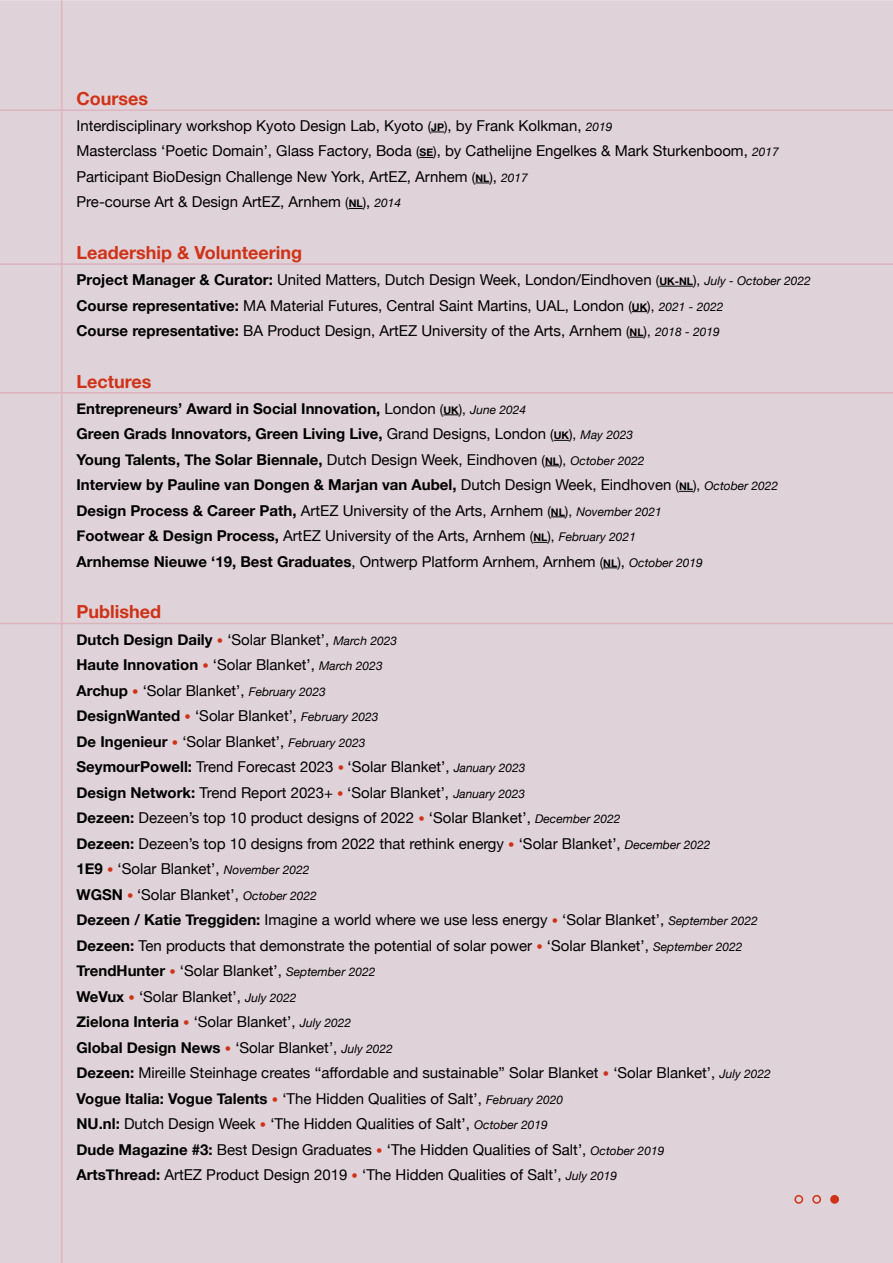
<style>
.page{position:relative;width:893px;height:1263px;background:#dfd2d8}
.page>*{position:absolute;margin:0;border:0;box-sizing:border-box;transform-origin:0 0}
.t1{font:700 18px "Helvetica Neue";color:#cf3217}
.t2{font:15px/25.5px "Helvetica Neue";color:#000}
.t3{font:700 15px/25.5px "Helvetica Neue";color:#000}
.s1{font-size:13.5px}
.s2{font-weight:700;font-size:10.5px}
.s3{font-style:italic;font-size:12px}
.s4{font-weight:700}
.s5{font-weight:400}
.s6{font-weight:400;font-size:13.5px}
.s7{font-size:10.5px}
.s8{font-weight:400;font-style:italic;font-size:12px}
.s9{font-style:italic;font-size:12.75px;color:#cf3217}
</style>
<div class="page">
<hr style="left:0;top:623px;width:893px;height:1px;background:#dbb4bd">
<hr style="left:659px;top:286px;width:34px;height:1px;background:#000">
<svg style="left:632px;top:311px;width:15px;height:1px"></svg>
<svg style="left:630px;top:337px;width:14px;height:1px"></svg>
<hr style="left:0;top:263px;width:893px;height:2px;background:#dbb4bd">
<svg style="left:443px;top:415px;width:16px;height:1px"></svg>
<svg style="left:554px;top:440px;width:15px;height:1px"></svg>
<svg style="left:545px;top:466px;width:14px;height:1px"></svg>
<svg style="left:679px;top:491px;width:14px;height:1px"></svg>
<svg style="left:551px;top:517px;width:14px;height:1px"></svg>
<svg style="left:533px;top:542px;width:14px;height:1px"></svg>
<svg style="left:603px;top:568px;width:14px;height:1px"></svg>
<hr style="left:0;top:392px;width:893px;height:1px;background:#dbb4bd">
<svg style="left:431px;top:132px;width:13px;height:1px"></svg>
<svg style="left:420px;top:157px;width:13px;height:1px"></svg>
<svg style="left:475px;top:183px;width:14px;height:1px"></svg>
<svg style="left:349px;top:208px;width:14px;height:1px"></svg>
<hr style="left:0;top:109px;width:893px;height:2px;background:#dbb4bd">
<hr style="left:61px;top:0;width:1px;height:1263px;background:#dbb4bd">
<div style="left:812px;top:1195px;width:9px;height:9px;border:2px solid #cf3217;border-radius:50%"></div>
<div style="left:794px;top:1195px;width:9px;height:9px;border:2px solid #cf3217;border-radius:50%"></div>
<div style="left:831px;top:1196px;width:7px;height:7px;background:#cf3217;border-radius:50%"></div>
<div style="left:830px;top:1195px;width:9px;height:9px;border:2px solid #cf3217;border-radius:50%"></div>
<p class="t1" style="left:77px;top:85px;width:73px">Courses</p>
<p class="t2" style="left:77px;top:114px;width:704px">Interdisciplinary workshop Kyoto Design Lab, Kyoto <span class="s1">(</span><span class="s2">JP</span><span class="s1">)</span>, by Frank Kolkman, <span class="s3">2019<br></span>Masterclass ‘Poetic Domain’, Glass Factory, Boda <span class="s1">(</span><span class="s2">SE</span><span class="s1">)</span>, by Cathelijne Engelkes &amp; Mark Sturkenboom, <span class="s3">2017<br></span>Participant BioDesign Challenge New York, ArtEZ, Arnhem <span class="s1">(</span><span class="s2">NL</span><span class="s1">)</span>, <span class="s3">2017<br></span>Pre-course Art &amp; Design ArtEZ, Arnhem <span class="s1">(</span><span class="s2">NL</span><span class="s1">)</span>, <span class="s3">2014</span></p>
<p class="t1" style="left:77px;top:238px;width:227px">Leadership &amp; Volunteering</p>
<p class="t2" style="left:77px;top:268px;width:736px"><span class="s4">Project Manager &amp; Curator:</span> United Matters, Dutch Design Week, London/Eindhoven <span class="s1">(</span><span class="s2">UK-NL</span><span class="s1">),</span> <span class="s3">July - October 2022<br></span><span class="s4">Course representative:</span> MA Material Futures, Central Saint Martins, UAL, London <span class="s1">(</span><span class="s2">UK</span><span class="s1">),</span> <span class="s3">2021 - 2022<br></span><span class="s4">Course representative:</span> BA Product Design, ArtEZ University of the Arts, Arnhem <span class="s1">(</span><span class="s2">NL</span><span class="s1">),</span> <span class="s3">2018 - 2019</span></p>
<p class="t1" style="left:77px;top:367px;width:77px">Lectures</p>
<p class="t3" style="left:77px;top:396px;width:703px">Entrepreneurs’ Award in Social Innovation, <span class="s5">London</span> <span class="s6">(</span><span class="s7">UK</span><span class="s6">),</span> <span class="s8">June 2024<br></span>Green Grads Innovators, Green Living Live, <span class="s5">Grand Designs, London</span> <span class="s6">(</span><span class="s7">UK</span><span class="s6">),</span> <span class="s8">May 2023<br></span>Young Talents, The Solar Biennale, <span class="s5">Dutch Design Week, Eindhoven</span> <span class="s6">(</span><span class="s7">NL</span><span class="s6">),</span> <span class="s8">October 2022<br></span>Interview by Pauline van Dongen &amp; Marjan van Aubel, <span class="s5">Dutch Design Week, Eindhoven</span> <span class="s6">(</span><span class="s7">NL</span><span class="s6">),</span> <span class="s8">October 2022<br></span>Design Process &amp; Career Path, <span class="s5">ArtEZ University of the Arts, Arnhem</span> <span class="s6">(</span><span class="s7">NL</span><span class="s6">),</span> <span class="s8">November 2021<br></span>Footwear &amp; Design Process, <span class="s5">ArtEZ University of the Arts, Arnhem</span> <span class="s6">(</span><span class="s7">NL</span><span class="s6">),</span> <span class="s8">February 2021<br></span>Arnhemse Nieuwe ‘19, Best Graduates<span class="s5">, Ontwerp Platform Arnhem</span><span class="s6">,</span> <span class="s5">Arnhem</span> <span class="s6">(</span><span class="s7">NL</span><span class="s6">)</span><span class="s5">,</span> <span class="s8">October 2019</span></p>
<p class="t1" style="left:77px;top:598px;width:86px">Published</p>
<p class="t2" style="left:77px;top:627px;width:696px"><span class="s4">Dutch Design Daily</span> <span class="s9">•</span> ‘Solar Blanket’, <span class="s3">March 2023<br></span><span class="s4">Haute Innovation</span> <span class="s9">•</span> ‘Solar Blanket’, <span class="s3">March 2023<br></span><span class="s4">Archup</span> <span class="s9">•</span> ‘Solar Blanket’, <span class="s3">February 2023<br></span><span class="s4">DesignWanted</span> <span class="s9">•</span> ‘Solar Blanket’, <span class="s3">February 2023<br></span><span class="s4">De Ingenieur</span> <span class="s9">•</span> ‘Solar Blanket’, <span class="s3">February 2023<br></span><span class="s4">SeymourPowell:</span> Trend Forecast 2023 <span class="s9">•</span> ‘Solar Blanket’, <span class="s3">January 2023<br></span><span class="s4">Design Network:</span> Trend Report 2023+ <span class="s9">•</span> ‘Solar Blanket’, <span class="s3">January 2023<br></span><span class="s4">Dezeen:</span> Dezeen’s top 10 product designs of 2022 <span class="s9">•</span> ‘Solar Blanket’, <span class="s3">December 2022<br></span><span class="s4">Dezeen:</span> Dezeen’s top 10 designs from 2022 that rethink energy <span class="s9">•</span> ‘Solar Blanket’, <span class="s3">December 2022<br></span><span class="s4">1E9</span> <span class="s9">•</span> ‘Solar Blanket’, <span class="s3">November 2022<br></span><span class="s4">WGSN</span> <span class="s9">•</span> ‘Solar Blanket’, <span class="s3">October 2022<br></span><span class="s4">Dezeen / Katie Treggiden:</span> Imagine a world where we use less energy <span class="s9">•</span> ‘Solar Blanket’, <span class="s3">September 2022<br></span><span class="s4">Dezeen:</span> Ten products that demonstrate the potential of solar power <span class="s9">•</span> ‘Solar Blanket’, <span class="s3">September 2022<br></span><span class="s4">TrendHunter</span> <span class="s9">•</span> ‘Solar Blanket’, <span class="s3">September 2022<br></span><span class="s4">WeVux</span> <span class="s9">•</span> ‘Solar Blanket’, <span class="s3">July 2022<br></span><span class="s4">Zielona Interia</span> <span class="s9">•</span> ‘Solar Blanket’, <span class="s3">July 2022<br></span><span class="s4">Global Design News</span> <span class="s9">•</span> ‘Solar Blanket’, <span class="s3">July 2022<br></span><span class="s4">Dezeen:</span> Mireille Steinhage creates ‘‘affordable and sustainable” Solar Blanket <span class="s9">•</span> ‘Solar Blanket’, <span class="s3">July 2022<br></span><span class="s4">Vogue Italia: Vogue Talents</span> <span class="s9">•</span> ‘The Hidden Qualities of Salt’, <span class="s3">February 2020<br></span><span class="s4">NU.nl:</span> Dutch Design Week <span class="s9">•</span> ‘The Hidden Qualities of Salt’, <span class="s3">October 2019<br></span><span class="s4">Dude Magazine #3:</span> Best Design Graduates <span class="s9">•</span> ‘The Hidden Qualities of Salt’, <span class="s3">October 2019<br></span><span class="s4">ArtsThread:</span> ArtEZ Product Design 2019 <span class="s9">•</span> ‘The Hidden Qualities of Salt’, <span class="s3">July 2019</span></p>
</div>
